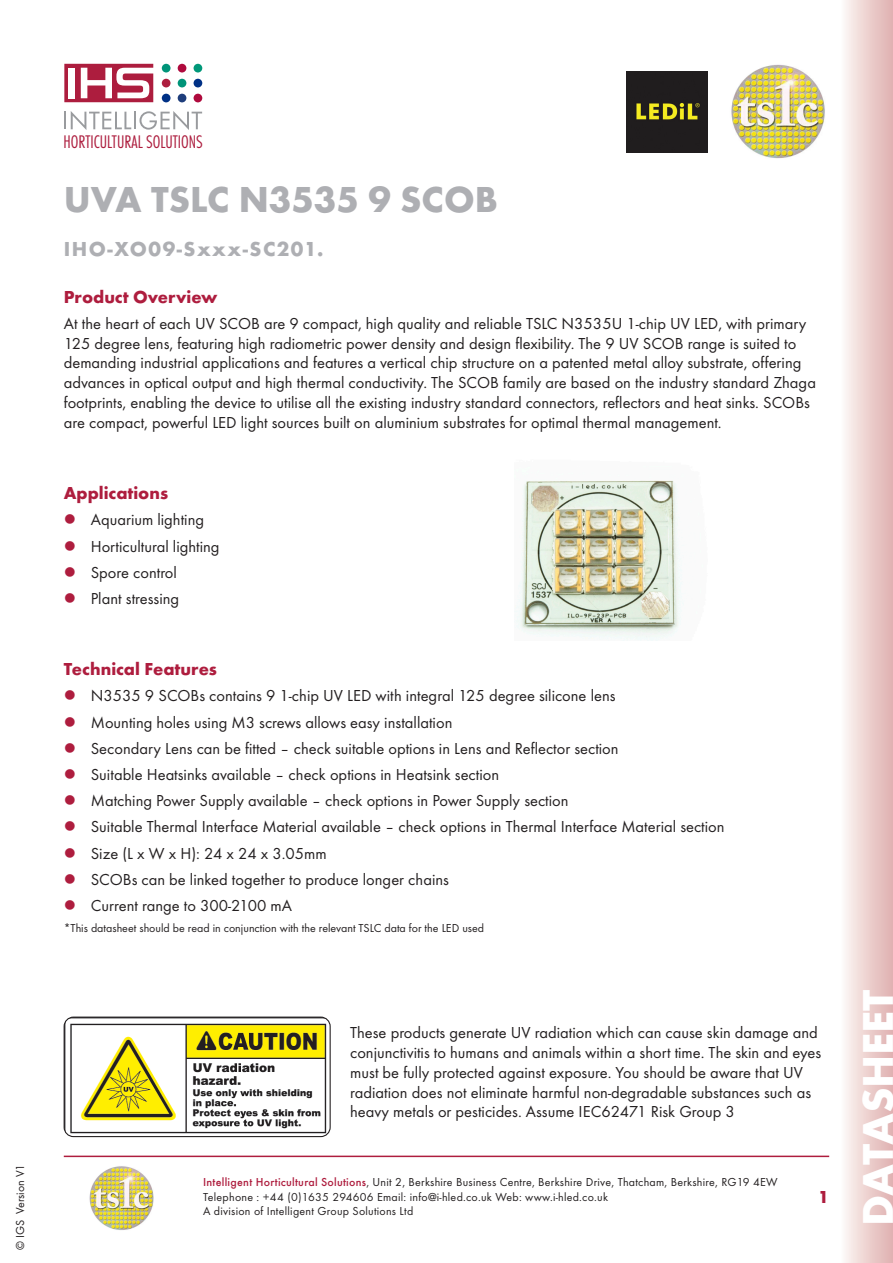
<style>
.page{position:relative;width:893px;height:1263px;background:#fff}
.page>*{position:absolute;margin:0;border:0;box-sizing:border-box;transform-origin:0 0}
.t1{font:700 45px "Futura T";color:#fff}
.t2{font:700 37.5px "Futura T";color:#aeafb3}
.t3{font:700 21px "Futura T";letter-spacing:.07em;color:#aeafb3}
.t4{font:300 condensed 18.9px "Futura T";color:#ad1d3e}
.Bodytext{font:700 18px "Futura T";color:#ae1d3e}
.Bodytext-2{font:16.5px/19.8px "Futura T";color:#231f20}
.footnotes{font:12px/14.4px "Futura T";letter-spacing:.02em;color:#231f20}
.footnotes-2{font:12px "Futura T";color:#231f20}
.s1{font-weight:500;color:#ae1d3e}
</style>
<div class="page">
<div style="left:840px;top:0;width:53px;height:1263px;background:linear-gradient(to right,#fdfbf9,#dfafae)"></div>
<hr style="left:64px;top:1155px;width:765px;height:2px;background:#ae1d3e">
<svg style="left:64px;top:111px;width:138px;height:19px"></svg>
<div style="left:162px;top:64px;width:9px;height:9px;background:#009479;border-radius:50%"></div>
<div style="left:178px;top:64px;width:8px;height:9px;background:#af0a3d;border-radius:50%"></div>
<div style="left:194px;top:64px;width:8px;height:9px;background:#009879;border-radius:50%"></div>
<div style="left:162px;top:79px;width:9px;height:8px;background:#ad1d3e;border-radius:50%"></div>
<div style="left:178px;top:79px;width:8px;height:8px;background:#009479;border-radius:50%"></div>
<div style="left:194px;top:79px;width:8px;height:8px;background:#003186;border-radius:50%"></div>
<div style="left:162px;top:94px;width:9px;height:8px;background:#003186;border-radius:50%"></div>
<div style="left:178px;top:94px;width:8px;height:8px;background:#1e3d7b;border-radius:50%"></div>
<div style="left:194px;top:94px;width:8px;height:8px;background:#af0a3d;border-radius:50%"></div>
<svg style="left:64px;top:64px;width:89px;height:38px"></svg>
<img style="left:89px;top:1166px;width:65px;height:64px">
<img style="left:731px;top:64px;width:94px;height:95px">
<img style="left:627px;top:72px;width:81px;height:81px">
<img style="left:64px;top:1018px;width:265px;height:118px">
<div style="left:64px;top:1016px;width:267px;height:121px;border:1px solid #231f20;border-radius:9px"></div>
<img style="left:515px;top:480px;width:169px;height:161px">
<p class="footnotes-2" style="left:13px;top:1250px;width:88px;rotate:-90deg">© IGS Version V1</p>
<p class="t4" style="left:63px;top:131px;width:141px">HORTICULTURAL SOLUTIONS</p>
<p class="t2" style="left:64px;top:178px;width:436px">UVA TSLC N3535 9 SCOB</p>
<p class="t3" style="left:64px;top:236px;width:261px">IHO-XO09-Sxxx-SC201.</p>
<p class="Bodytext" style="left:64px;top:286px;width:155px">Product Overview</p>
<p class="Bodytext-2" style="left:64px;top:313px;width:754px">At the heart of each UV SCOB are 9 compact, high quality and reliable TSLC N3535U 1-chip UV LED, with primary 125 degree lens, featuring high radiometric power density and design flexibility. The 9 UV SCOB range is suited to demanding industrial applications and features a vertical chip structure on a patented metal alloy substrate, offering advances in optical output and high thermal conductivity. The SCOB family are based on the industry standard Zhaga footprints, enabling the device to utilise all the existing industry standard connectors, reflectors and heat sinks. SCOBs are compact, powerful LED light sources built on aluminium substrates for optimal thermal management.</p>
<p class="Bodytext" style="left:64px;top:483px;width:106px">Applications</p>
<p class="Bodytext-2" style="left:91px;top:510px;width:115px">Aquarium lighting</p>
<p class="Bodytext-2" style="left:91px;top:536px;width:130px">Horticultural lighting</p>
<p class="Bodytext-2" style="left:91px;top:562px;width:88px">Spore control</p>
<p class="Bodytext-2" style="left:91px;top:588px;width:90px">Plant stressing</p>
<p class="Bodytext" style="left:64px;top:659px;width:155px">Technical Features</p>
<p class="Bodytext-2" style="left:91px;top:686px;width:526px">N3535 9 SCOBs contains 9 1-chip UV LED with integral 125 degree silicone lens</p>
<p class="Bodytext-2" style="left:91px;top:712px;width:363px">Mounting holes using M3 screws allows easy installation</p>
<p class="Bodytext-2" style="left:91px;top:738px;width:529px">Secondary Lens can be fitted – check suitable options in Lens and Reflector section</p>
<p class="Bodytext-2" style="left:91px;top:764px;width:410px">Suitable Heatsinks available – check options in Heatsink section</p>
<p class="Bodytext-2" style="left:91px;top:791px;width:479px">Matching Power Supply available – check options in Power Supply section</p>
<p class="Bodytext-2" style="left:91px;top:817px;width:635px">Suitable Thermal Interface Material available – check options in Thermal Interface Material section</p>
<p class="Bodytext-2" style="left:91px;top:843px;width:237px">Size (L x W x H): 24 x 24 x 3.05mm</p>
<p class="Bodytext-2" style="left:91px;top:869px;width:360px">SCOBs can be linked together to produce longer chains</p>
<p class="Bodytext-2" style="left:91px;top:895px;width:203px">Current range to 300-2100 mA</p>
<p class="footnotes-2" style="left:64px;top:921px;width:422px">*This datasheet should be read in conjunction with the relevant TSLC data for the LED used</p>
<p class="Bodytext-2" style="left:350px;top:1022px;width:473px">These products generate UV radiation which can cause skin damage and conjunctivitis to humans and animals within a short time. The skin and eyes must be fully protected against exposure. You should be aware that UV radiation does not eliminate harmful non-degradable substances such as heavy metals or pesticides. Assume IEC62471 Risk Group 3</p>
<p class="footnotes" style="left:203px;top:1175px;width:576px"><span class="s1">Intelligent Horticultural Solutions</span>, Unit 2, Berkshire Business Centre, Berkshire Drive, Thatcham, Berkshire, RG19 4EW<br>Telephone : +44 (0)1635 294606 Email: info@i-hled.co.uk Web: www.i-hled.co.uk<br>A division of Intelligent Group Solutions Ltd</p>
<p class="Bodytext" style="left:818px;top:1186px;width:12px">1</p>
<h1 class="t1" style="left:851px;top:1226px;width:238px;rotate:-90deg">DATASHEET</h1>
</div>
